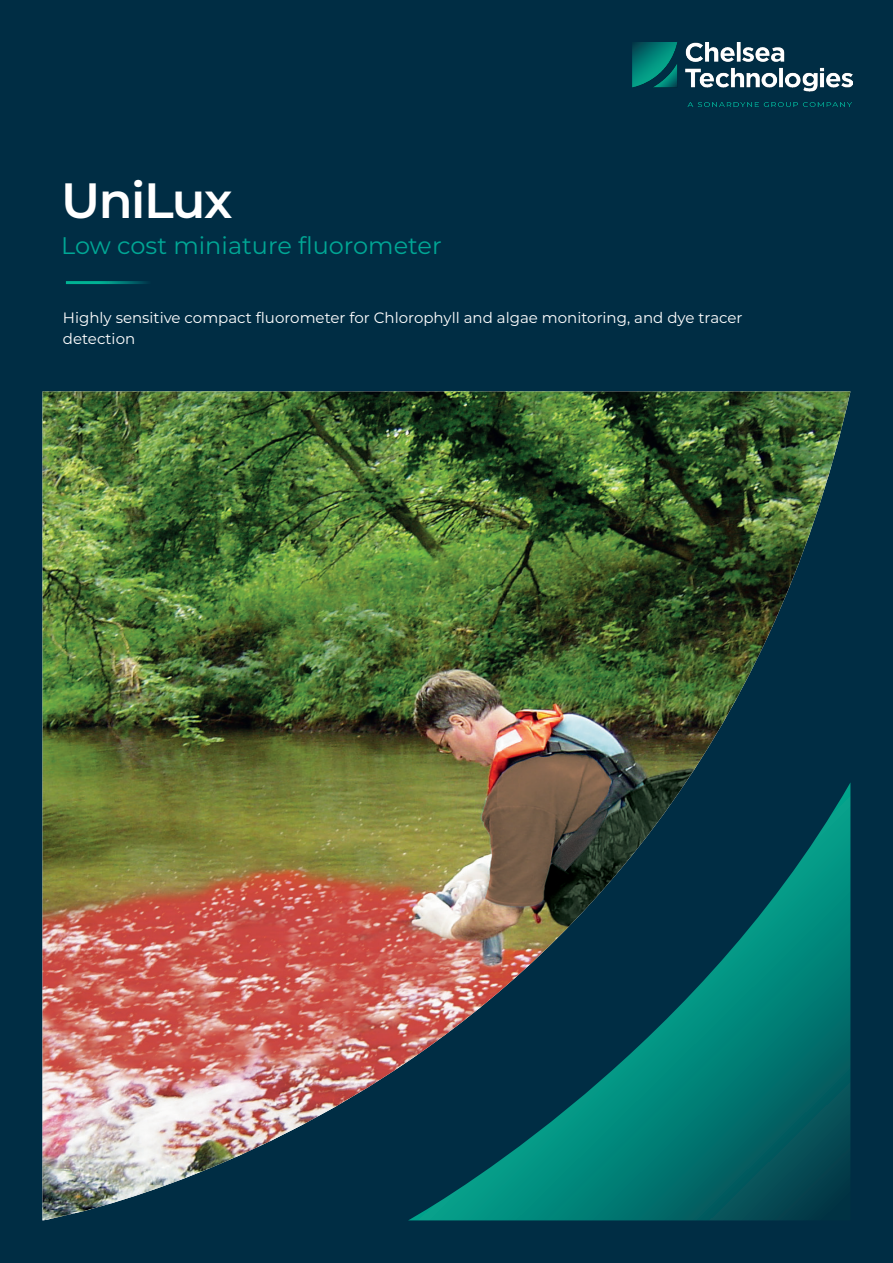
<style>
.page{position:relative;width:893px;height:1263px;background:#002d44}
.page>*{position:absolute;margin:0;border:0;box-sizing:border-box;transform-origin:0 0}
.t1{font:600 49.5px "Montserrat";letter-spacing:-.03em;color:#fff}
.t2{font:24px "Montserrat";color:#00a795}
.t3{font:15px/21px "Montserrat";color:#fff}
</style>
<div class="page">
<img style="left:633px;top:43px;width:220px;height:63px">
<hr style="left:66px;top:281px;width:85px;height:3px;background:#fff">
<img style="left:43px;top:391px;width:807px;height:829px">
<p class="t1" style="left:61px;top:166px;width:173px">UniLux</p>
<p class="t2" style="left:61px;top:229px;width:382px">Low cost miniature fluorometer</p>
<p class="t3" style="left:63px;top:307px;width:681px">Highly sensitive compact fluorometer for Chlorophyll and algae monitoring, and dye tracer detection</p>
</div>
